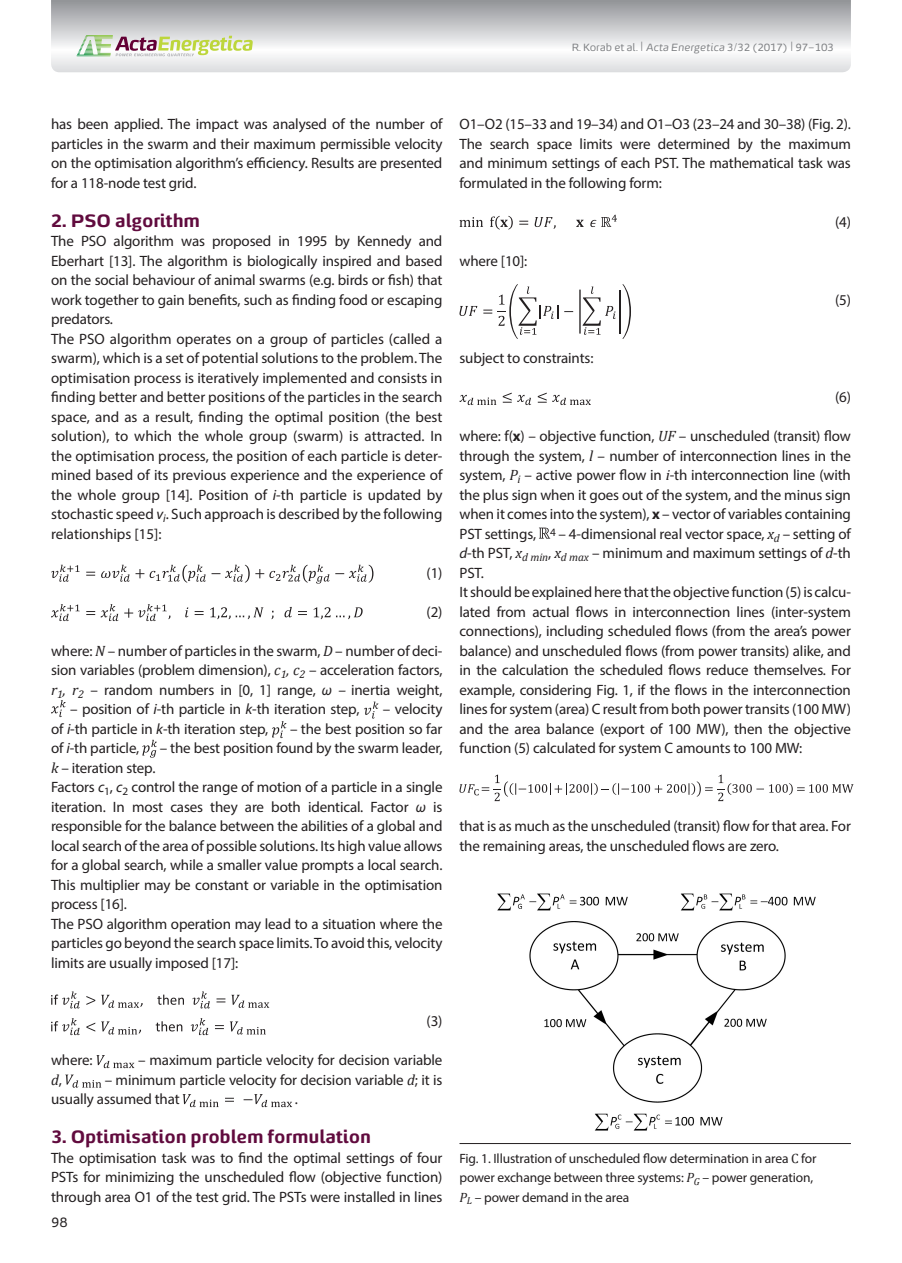
<style>
.page{position:relative;width:902px;height:1263px;background:#fff}
.page>*{position:absolute;margin:0;border:0;box-sizing:border-box;transform-origin:0 0}
.t1{font:700 18px "Energa";letter-spacing:-.01em;color:#610b3e}
.t2{font:15px/19.5px "Myriad Pro";letter-spacing:-.01em;color:#231f20}
.t3{font:italic 15px "Cambria";color:#231f20}
.t4{font:13.5px/19.5px "Myriad Pro";letter-spacing:-.01em;color:#231f20}
.t5{font:13.5px "Energa";color:#231f20}
.t6{font:10.5px "Energa";letter-spacing:-.01em;color:#808285}
.s1{font-size:13.5px}
.s2{font-style:italic}
.s3{font-family:"Cambria";font-style:italic}
.s4{font-weight:700}
.s5{font-family:"Myriad Pro";font-style:normal}
.s6{font-family:"Cambria"}
</style>
<div class="page">
<svg style="left:51px;top:0;width:799px;height:72px"></svg>
<svg style="left:76px;top:35px;width:177px;height:21px"></svg>
<svg style="left:51px;top:565px;width:29px;height:17px"></svg>
<svg style="left:86px;top:565px;width:243px;height:19px"></svg>
<svg style="left:335px;top:565px;width:38px;height:18px"></svg>
<svg style="left:51px;top:604px;width:29px;height:17px"></svg>
<svg style="left:86px;top:604px;width:32px;height:17px"></svg>
<svg style="left:124px;top:604px;width:238px;height:17px"></svg>
<svg style="left:51px;top:700px;width:15px;height:17px"></svg>
<svg style="left:364px;top:702px;width:14px;height:17px"></svg>
<svg style="left:272px;top:721px;width:14px;height:17px"></svg>
<svg style="left:142px;top:740px;width:15px;height:18px"></svg>
<svg style="left:51px;top:991px;width:29px;height:17px"></svg>
<svg style="left:86px;top:995px;width:57px;height:13px"></svg>
<svg style="left:157px;top:994px;width:27px;height:11px"></svg>
<svg style="left:192px;top:991px;width:18px;height:17px"></svg>
<svg style="left:216px;top:995px;width:53px;height:13px"></svg>
<svg style="left:51px;top:1018px;width:29px;height:17px"></svg>
<svg style="left:86px;top:1021px;width:55px;height:13px"></svg>
<svg style="left:156px;top:1021px;width:26px;height:10px"></svg>
<svg style="left:191px;top:1018px;width:17px;height:17px"></svg>
<svg style="left:215px;top:1021px;width:51px;height:13px"></svg>
<svg style="left:96px;top:1055px;width:38px;height:13px"></svg>
<svg style="left:65px;top:1074px;width:36px;height:14px"></svg>
<svg style="left:183px;top:1094px;width:35px;height:13px"></svg>
<svg style="left:225px;top:1094px;width:67px;height:13px"></svg>
<svg style="left:459px;top:217px;width:24px;height:10px"></svg>
<svg style="left:490px;top:216px;width:22px;height:14px"></svg>
<svg style="left:519px;top:215px;width:98px;height:14px"></svg>
<svg style="left:564px;top:287px;width:51px;height:48px"></svg>
<hr style="left:618px;top:290px;width:2px;height:44px;background:#231f20">
<svg style="left:459px;top:284px;width:99px;height:55px"></svg>
<svg style="left:622px;top:284px;width:9px;height:55px"></svg>
<svg style="left:459px;top:395px;width:37px;height:10px"></svg>
<svg style="left:502px;top:393px;width:29px;height:12px"></svg>
<svg style="left:537px;top:393px;width:54px;height:12px"></svg>
<svg style="left:539px;top:528px;width:11px;height:11px"></svg>
<svg style="left:459px;top:774px;width:394px;height:27px"></svg>
<img style="left:497px;top:893px;width:319px;height:238px">
<hr style="left:459px;top:1143px;width:391px;height:1px;background:#231f20">
<p class="t6" style="left:571px;top:41px;width:264px">R. Korab et al. <span class="s1">|</span> <span class="s2">Acta Energetica</span> 3/32 (2017) <span class="s1">|</span> 97–103</p>
<p class="t2" style="left:51px;top:114px;width:393px;text-align:justify">has been applied. The impact was analysed of the number of particles in the swarm and their maximum permissible velocity on the optimisation algorithm’s efficiency. Results are presented for a 118-node test grid.</p>
<p class="t1" style="left:51px;top:208px;width:151px">2. PSO algorithm</p>
<p class="t2" style="left:51px;top:231px;width:393px">The PSO algorithm was proposed in 1995 by Kennedy and Eberhart [13]. The algorithm is biologically inspired and based on the social behaviour of animal swarms (e.g. birds or fish) that work together to gain benefits, such as finding food or escaping predators.<br>The PSO algorithm operates on a group of particles (called a swarm), which is a set of potential solutions to the problem. The optimisation process is iteratively implemented and consists in finding better and better positions of the particles in the search space, and as a result, finding the optimal position (the best solution), to which the whole group (swarm) is attracted. In the optimisation process, the position of each particle is deter&shy;mined based of its previous experience and the experience of the whole group [14]. Position of <span class="s2">i</span>-th particle is updated by stochastic speed <span class="s2">v</span><sub>i</sub>. Such approach is described by the following relationships [15]:</p>
<p class="t2" style="left:426px;top:563px;width:17px">(1)</p>
<p class="t2" style="left:426px;top:602px;width:17px">(2)</p>
<p class="t2" style="left:51px;top:641px;width:393px;text-align:justify">where: <span class="s3">N</span> – number of particles in the swarm, <span class="s3">D</span> – number of deci&shy;sion variables (problem dimension), <span class="s3">c</span><sub>1</sub><span class="s3">, c</span><sub>2</sub> – acceleration factors, <span class="s3">r</span><sub>1</sub><span class="s3">, r</span><sub>2</sub> – random numbers in [0, 1] range, <span class="s2">ω –</span> inertia weight,</p>
<p class="t2" style="left:70px;top:699px;width:291px">– position of <span class="s2">i</span>-th particle in <span class="s2">k</span>-th iteration step,</p>
<p class="t2" style="left:383px;top:699px;width:61px">– velocity</p>
<p class="t2" style="left:51px;top:719px;width:219px">of <span class="s2">i</span>-th particle in <span class="s2">k</span>-th iteration step,</p>
<p class="t2" style="left:290px;top:719px;width:154px">– the best position so far</p>
<p class="t2" style="left:51px;top:738px;width:90px">of <span class="s2">i</span>-th particle,</p>
<p class="t2" style="left:160px;top:738px;width:284px">– the best position found by the swarm leader,</p>
<p class="t2" style="left:51px;top:758px;width:393px"><span class="s3">k</span> – iteration step.<br>Factors <span class="s2">c</span><sub>1</sub>, <span class="s2">c</span><sub>2</sub> control the range of motion of a particle in a single iteration. In most cases they are both identical. Factor <span class="s2">ω</span> is responsible for the balance between the abilities of a global and local search of the area of possible solutions. Its high value allows for a global search, while a smaller value prompts a local search.<br>This multiplier may be constant or variable in the optimisation process [16].<br>The PSO algorithm operation may lead to a situation where the particles go beyond the search space limits. To avoid this, velocity limits are usually imposed [17]:</p>
<p class="t2" style="left:459px;top:114px;width:393px;text-align:justify">O1–O2 (15–33 and 19–34) and O1–O3 (23–24 and 30–38) (Fig. 2).<br>The search space limits were determined by the maximum and minimum settings of each PST. The mathematical task was formulated in the following form:</p>
<p class="t2" style="left:834px;top:212px;width:17px">(4)</p>
<p class="t2" style="left:459px;top:251px;width:69px">where [10]:</p>
<p class="t2" style="left:834px;top:290px;width:17px">(5)</p>
<p class="t2" style="left:459px;top:348px;width:135px">subject to constraints:</p>
<p class="t2" style="left:834px;top:387px;width:17px">(6)</p>
<p class="t2" style="left:459px;top:426px;width:393px">where: f(<span class="s4">x</span>) – objective function, <span class="s3">UF</span> – unscheduled (transit) flow through the system, <span class="s3">l</span> – number of interconnection lines in the system, <span class="s3">P</span><sub>i</sub> – active power flow in <span class="s3">i</span>-th interconnection line (with the plus sign when it goes out of the system, and the minus sign when it comes into the system), <span class="s4">x</span> – vector of variables containing PST settings, <sup>4</sup> – 4-dimensional real vector space, <span class="s3">x</span><sub>d</sub> – setting of <span class="s2">d</span>-th PST, <span class="s3">x</span><sub>d</sub> <sub>min</sub>, <span class="s3">x</span><sub>d</sub> <sub>max</sub> – minimum and maximum settings of <span class="s3">d</span>-th PST.<br>It should be explained here that the objective function (5) is calcu&shy;lated from actual flows in interconnection lines (inter-system connections), including scheduled flows (from the area’s power balance) and unscheduled flows (from power transits) alike, and in the calculation the scheduled flows reduce themselves. For example, considering Fig. 1, if the flows in the interconnection lines for system (area) C result from both power transits (100 MW) and the area balance (export of 100 MW), then the objective function (5) calculated for system C amounts to 100 MW:</p>
<p class="t2" style="left:459px;top:816px;width:393px">that is as much as the unscheduled (transit) flow for that area. For the remaining areas, the unscheduled flows are zero.</p>
<p class="t2" style="left:426px;top:1011px;width:17px">(3)</p>
<p class="t2" style="left:51px;top:1050px;width:43px">where:</p>
<p class="t2" style="left:138px;top:1050px;width:306px">– maximum particle velocity for decision variable</p>
<p class="t3" style="left:51px;top:1069px;width:12px">d<span class="s5">,</span></p>
<p class="t2" style="left:51px;top:1070px;width:393px;text-indent:54px">– minimum particle velocity for decision variable <span class="s3">d</span>; it is usually assumed that</p>
<p class="t2" style="left:295px;top:1089px;width:5px">.</p>
<p class="t1" style="left:51px;top:1124px;width:322px">3. Optimisation problem formulation</p>
<p class="t2" style="left:51px;top:1148px;width:393px;text-align:justify">The optimisation task was to find the optimal settings of four PSTs for minimizing the unscheduled flow (objective function) through area O1 of the test grid. The PSTs were installed in lines</p>
<p class="t5" style="left:51px;top:1213px;width:18px">98</p>
<p class="t4" style="left:459px;top:1148px;width:358px">Fig. 1. Illustration of unscheduled flow determination in area <span class="s6">C</span> for power exchange between three systems: <span class="s3">P</span><sub>G</sub> – power generation,<br><span class="s3">P</span><sub>L</sub> – power demand in the area</p>
</div>
